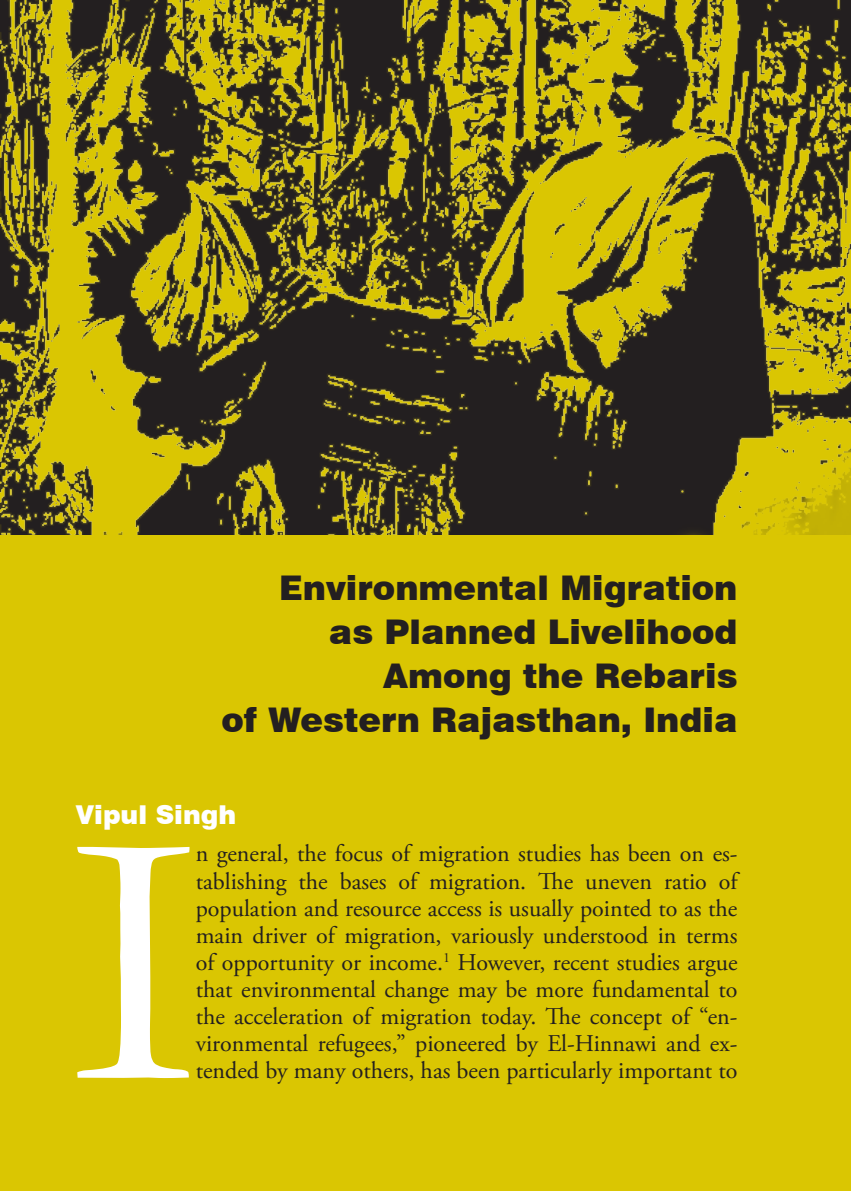
<style>
.page{position:relative;width:851px;height:1191px;background:#fff}
.page>*{position:absolute;margin:0;border:0;box-sizing:border-box;transform-origin:0 0}
.t1{font:370px "Garamond";color:#fff}
.t2{font:900 34px/44px "Swiss 721 BT";color:#231f20;text-align:right}
.t3{font:900 26px "Swiss 721 BT";color:#fff}
.t4{font:24px/27px "Adobe Garamond Pro";color:#231f20;text-align:justify}
</style>
<div class="page">
<div style="left:0;top:0;width:850px;height:1191px;background:#dac602"></div>
<img style="left:0;top:0;width:850px;height:534px">
<h2 class="t2" style="left:221px;top:566px;width:517px">Environmental Migration<br>as Planned Livelihood<br>Among the Rebaris<br>of Western Rajasthan, India</h2>
<p class="t3" style="left:76px;top:799px;width:162px">Vipul Singh</p>
<p class="t4" style="left:196px;top:841px;width:543px">n general, the focus of migration studies has been on es&shy;tablishing the bases of migration. The uneven ratio of population and resource access is usually pointed to as the main driver of migration, variously understood in terms of opportunity or income.<sup>1</sup> However, recent studies argue that environmental change may be more fundamental to the acceleration of migration today. The concept of “en&shy;vironmental refugees,” pioneered by El-Hinnawi and ex-</p>
<h1 class="t1" style="left:69px;top:713px;width:132px">I</h1>
<p class="t4" style="left:196px;top:1057px;width:543px">tended by many others, has been particularly important to</p>
</div>
